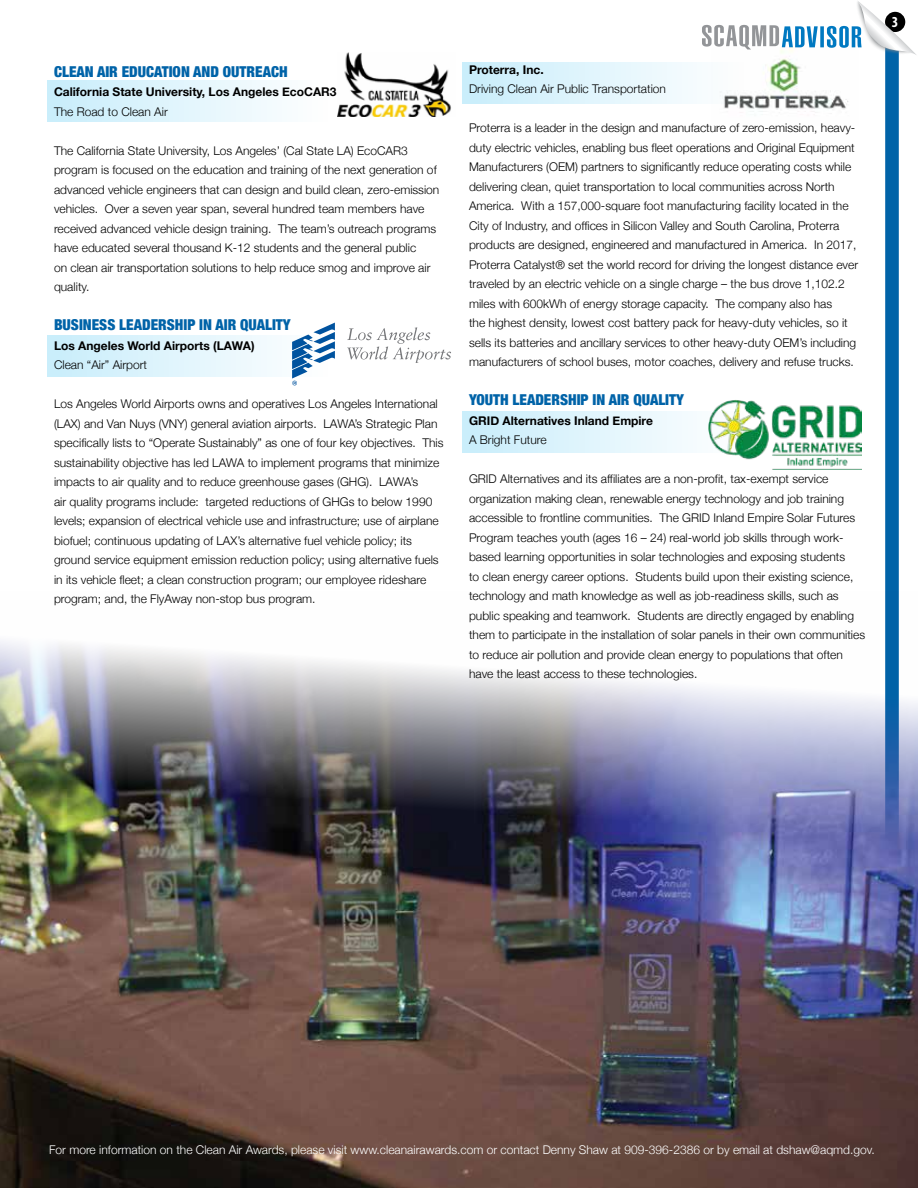
<style>
.page{position:relative;width:918px;height:1188px;background:#fff}
.page>*{position:absolute;margin:0;border:0;box-sizing:border-box;transform-origin:0 0}
.t1{font:700 condensed 15.3px "Myriad Pro";color:#fff}
.t2{font:900 condensed 15px "Helvetica Neue";color:#0063a8}
.t3{font:300 12px/19.5px "Helvetica Neue";color:#000}
.t4{font:300 12px "Helvetica Neue";color:#fff}
.t5{font:700 12px "Helvetica Neue";color:#000}
</style>
<div class="page">
<svg style="left:47px;top:81px;width:291px;height:41px"></svg>
<img style="left:0;top:641px;width:918px;height:547px">
<img style="left:462px;top:1px;width:456px;height:1039px">
<img style="left:338px;top:52px;width:113px;height:65px">
<svg style="left:47px;top:323px;width:404px;height:62px"></svg>
<img style="left:708px;top:399px;width:153px;height:71px">
<img style="left:711px;top:48px;width:147px;height:78px">
<p class="t2" style="left:54px;top:59px;width:235px">CLEAN AIR EDUCATION AND OUTREACH</p>
<p class="t5" style="left:54px;top:83px;width:284px">California State University, Los Angeles EcoCAR3</p>
<p class="t3" style="left:54px;top:101px;width:115px">The Road to Clean Air</p>
<p class="t3" style="left:54px;top:140px;width:387px">The California State University, Los Angeles’ (Cal State LA) EcoCAR3 program is focused on the education and training of the next generation of advanced vehicle engineers that can design and build clean, zero-emission vehicles. Over a seven year span, several hundred team members have received advanced vehicle design training. The team’s outreach programs have educated several thousand K-12 students and the general public<br>on clean air transportation solutions to help reduce smog and improve air quality.</p>
<p class="t2" style="left:54px;top:313px;width:238px">BUSINESS LEADERSHIP IN AIR QUALITY</p>
<p class="t5" style="left:54px;top:336px;width:202px">Los Angeles World Airports (LAWA)</p>
<p class="t3" style="left:54px;top:354px;width:95px">Clean “Air” Airport</p>
<p class="t3" style="left:54px;top:393px;width:391px">Los Angeles World Airports owns and operatives Los Angeles International (LAX) and Van Nuys (VNY) general aviation airports. LAWA’s Strategic Plan specifically lists to “Operate Sustainably” as one of four key objectives. This sustainability objective has led LAWA to implement programs that minimize impacts to air quality and to reduce greenhouse gases (GHG). LAWA’s<br>air quality programs include: targeted reductions of GHGs to below 1990 levels; expansion of electrical vehicle use and infrastructure; use of airplane biofuel; continuous updating of LAX’s alternative fuel vehicle policy; its ground service equipment emission reduction policy; using alternative fuels in its vehicle fleet; a clean construction program; our employee rideshare program; and, the FlyAway non-stop bus program.</p>
<p class="t5" style="left:469px;top:60px;width:76px">Proterra, Inc.</p>
<p class="t3" style="left:469px;top:79px;width:198px">Driving Clean Air Public Transportation</p>
<p class="t3" style="left:469px;top:118px;width:391px">Proterra is a leader in the design and manufacture of zero-emission, heavy&shy;duty electric vehicles, enabling bus fleet operations and Original Equipment Manufacturers (OEM) partners to significantly reduce operating costs while delivering clean, quiet transportation to local communities across North America. With a 157,000-square foot manufacturing facility located in the City of Industry, and offices in Silicon Valley and South Carolina, Proterra products are designed, engineered and manufactured in America. In 2017, Proterra Catalyst® set the world record for driving the longest distance ever traveled by an electric vehicle on a single charge – the bus drove 1,102.2 miles with 600kWh of energy storage capacity. The company also has<br>the highest density, lowest cost battery pack for heavy-duty vehicles, so it sells its batteries and ancillary services to other heavy-duty OEM’s including manufacturers of school buses, motor coaches, delivery and refuse trucks.</p>
<p class="t2" style="left:469px;top:388px;width:216px">YOUTH LEADERSHIP IN AIR QUALITY</p>
<p class="t5" style="left:469px;top:411px;width:185px">GRID Alternatives Inland Empire</p>
<p class="t3" style="left:469px;top:430px;width:79px">A Bright Future</p>
<p class="t3" style="left:469px;top:469px;width:398px">GRID Alternatives and its affiliates are a non-profit, tax-exempt service organization making clean, renewable energy technology and job training accessible to frontline communities. The GRID Inland Empire Solar Futures Program teaches youth (ages 16 – 24) real-world job skills through work&shy;based learning opportunities in solar technologies and exposing students<br>to clean energy career options. Students build upon their existing science, technology and math knowledge as well as job-readiness skills, such as public speaking and teamwork. Students are directly engaged by enabling them to participate in the installation of solar panels in their own communities to reduce air pollution and provide clean energy to populations that often have the least access to these technologies.</p>
<p class="t1" style="left:892px;top:12px;width:8px">3</p>
<p class="t4" style="left:49px;top:1140px;width:827px">For more information on the Clean Air Awards, please visit www.cleanairawards.com or contact Denny Shaw at 909-396-2386 or by email at dshaw@aqmd.gov.</p>
</div>
